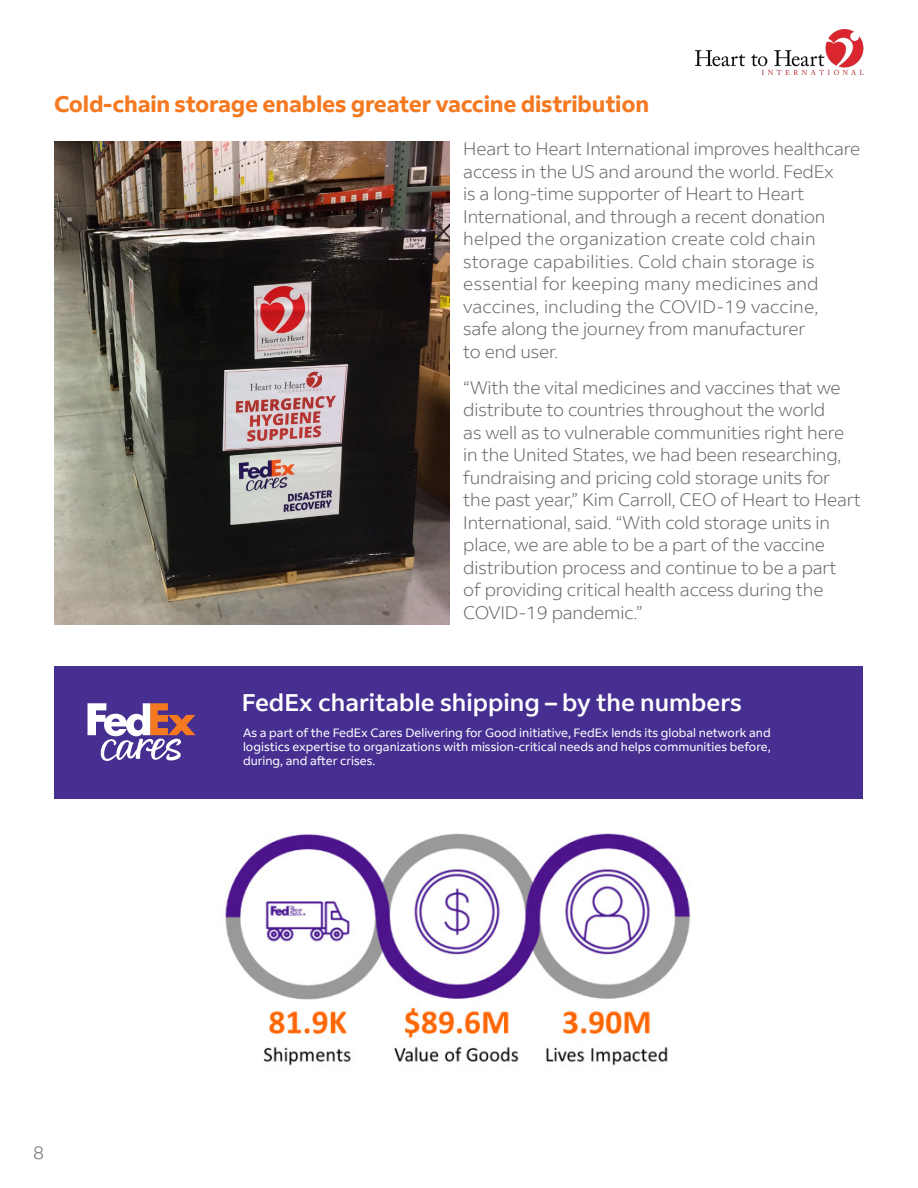
<style>
.page{position:relative;width:918px;height:1188px;background:#fff}
.page>*{position:absolute;margin:0;border:0;box-sizing:border-box;transform-origin:0 0}
.t1{font:500 24px "Fed Ex Sans";color:#fff}
.t2{font:700 22.5px "Fed Ex Sans";letter-spacing:-.01em;color:#f47920}
.t3{font:300 18px/22.5px "Fed Ex Sans";letter-spacing:-.01em;color:#61666a}
.t4{font:12px/14.4px "Fed Ex Sans";color:#fff;text-align:justify}
</style>
<div class="page">
<img style="left:695px;top:29px;width:169px;height:46px">
<img style="left:225px;top:832px;width:466px;height:234px">
<img style="left:55px;top:142px;width:395px;height:482px">
<div style="left:55px;top:666px;width:808px;height:132px;background:#472f92"></div>
<svg style="left:88px;top:703px;width:108px;height:58px"></svg>
<p class="t2" style="left:54px;top:91px;width:597px">Cold-chain storage enables greater vaccine distribution</p>
<p class="t3" style="left:463px;top:138px;width:398px">Heart to Heart International improves healthcare access in the US and around the world. FedEx<br>is a long-time supporter of Heart to Heart International, and through a recent donation helped the organization create cold chain storage capabilities. Cold chain storage is essential for keeping many medicines and vaccines, including the COVID-19 vaccine,<br>safe along the journey from manufacturer<br>to end user.</p>
<p class="t3" style="left:463px;top:376px;width:399px">“With the vital medicines and vaccines that we distribute to countries throughout the world<br>as well as to vulnerable communities right here in the United States, we had been researching, fundraising and pricing cold storage units for the past year,” Kim Carroll, CEO of Heart to Heart International, said. “With cold storage units in place, we are able to be a part of the vaccine distribution process and continue to be a part<br>of providing critical health access during the COVID-19 pandemic.”</p>
<h1 class="t1" style="left:242px;top:689px;width:502px">FedEx charitable shipping – by the numbers</h1>
<p class="t4" style="left:243px;top:725px;width:529px">As a part of the FedEx Cares Delivering for Good initiative, FedEx lends its global network and logistics expertise to organizations with mission-critical needs and helps communities before, during, and after crises.</p>
<p class="t3" style="left:33px;top:1142px;width:13px">8</p>
</div>
